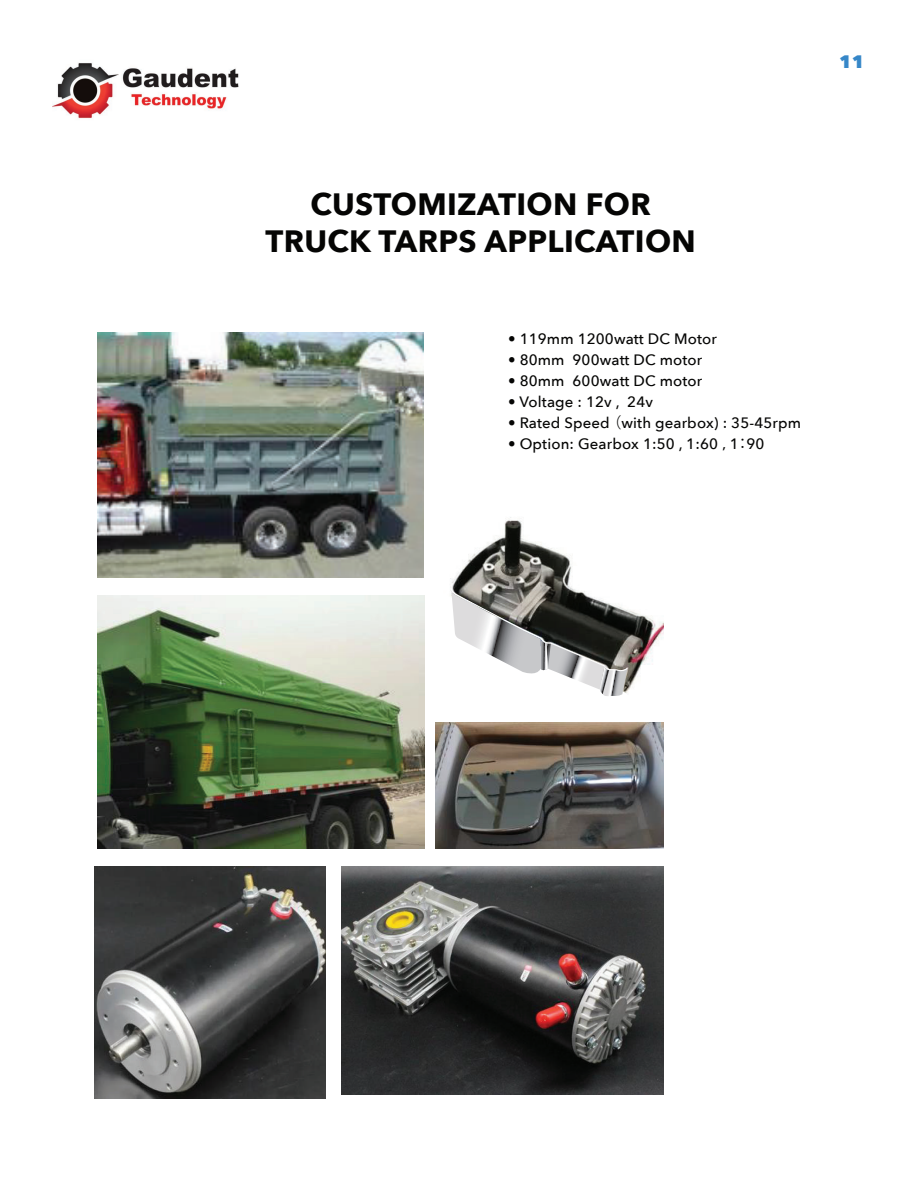
<style>
.page{position:relative;width:918px;height:1188px;background:#fff}
.page>*{position:absolute;margin:0;border:0;box-sizing:border-box;transform-origin:0 0}
.t1{font:700 30.75px/36.9px "Avenir Next";letter-spacing:.01em;color:#050504;text-align:center}
.t2{font:800 18px "Avenir Next";color:#3687c8}
.t3{font:500 15px "Avenir Next";letter-spacing:.01em;color:#050504}
.s1{font-family:"Koz Go Pr 6 N";font-weight:400}
</style>
<div class="page">
<img style="left:423px;top:504px;width:240px;height:181px">
<svg style="left:423px;top:582px;width:208px;height:145px"></svg>
<img style="left:53px;top:63px;width:186px;height:56px">
<img style="left:97px;top:595px;width:327px;height:254px">
<img style="left:341px;top:866px;width:322px;height:228px">
<img style="left:436px;top:722px;width:227px;height:127px">
<img style="left:97px;top:333px;width:326px;height:245px">
<img style="left:95px;top:866px;width:230px;height:232px">
<p class="t2" style="left:839px;top:51px;width:27px">11</p>
<h1 class="t1" style="left:265px;top:186px;width:432px">CUSTOMIZATION FOR<br>TRUCK TARPS APPLICATION</h1>
<p class="t3" style="left:508px;top:326px;width:210px">• 119mm 1200watt DC Motor</p>
<p class="t3" style="left:508px;top:347px;width:196px">• 80mm 900watt DC motor</p>
<p class="t3" style="left:508px;top:368px;width:196px">• 80mm 600watt DC motor</p>
<p class="t3" style="left:508px;top:389px;width:146px">• Voltage : 12v , 24v</p>
<p class="t3" style="left:508px;top:410px;width:294px">• Rated Speed <span class="s1">（</span>with gearbox) : 35-45rpm</p>
<p class="t3" style="left:508px;top:431px;width:258px">• Option: Gearbox 1:50 , 1:60 <span class="s1">，</span>1<span class="s1">：</span>90</p>
</div>
